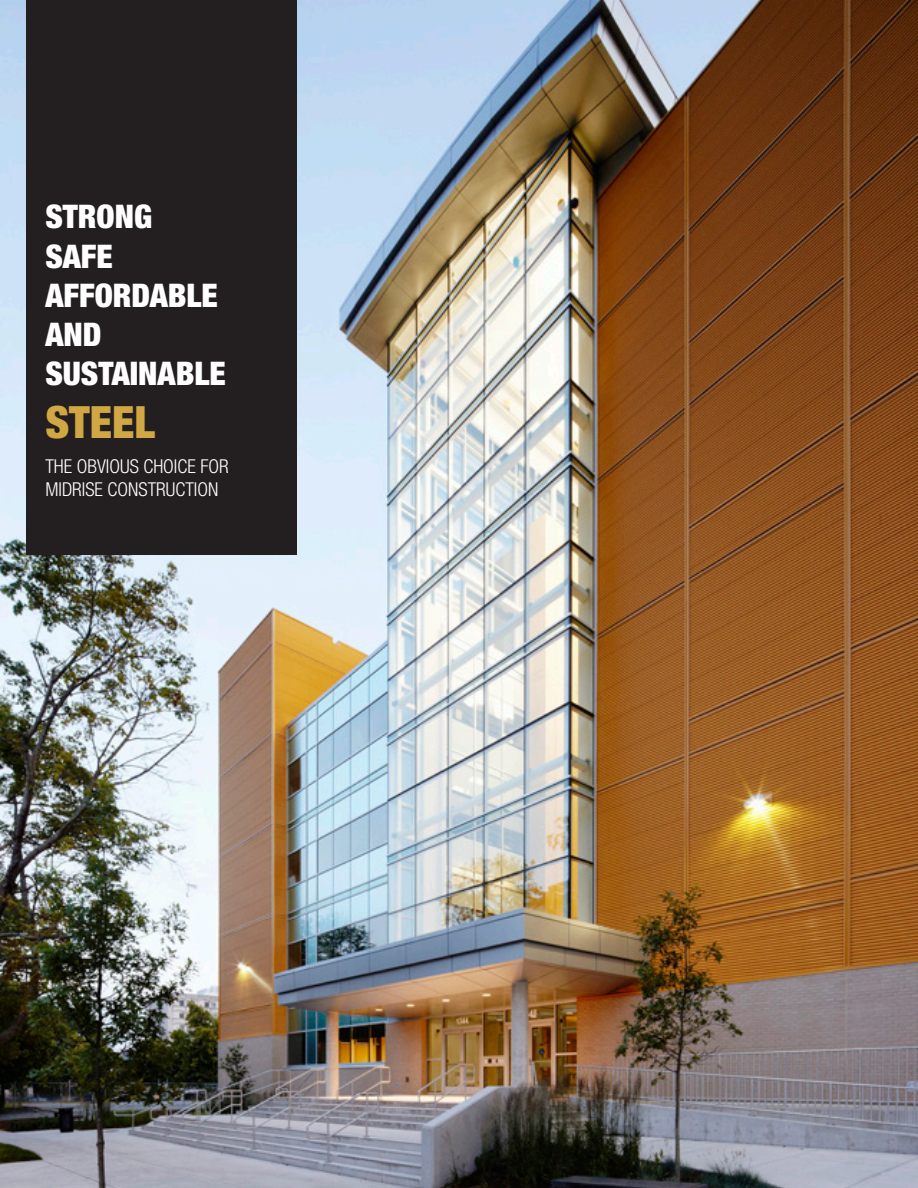
<style>
.page{position:relative;width:918px;height:1188px;background:#fff}
.page>*{position:absolute;margin:0;border:0;box-sizing:border-box;transform-origin:0 0}
.t1{font:900 condensed 44.55px "Helvetica Neue LT Std";color:#d1a743}
.t2{font:900 condensed 32.55px/39.2px "Helvetica Neue LT Std";color:#fff}
.t3{font:300 condensed 19.2px "Helvetica Neue LT Std";color:#fff}
</style>
<div class="page">
<img style="left:0;top:0;width:918px;height:1188px">
<div style="left:26px;top:0;width:271px;height:554px;background:#231f20"></div>
<p class="t2" style="left:45px;top:197px;width:108px">STRONG<br>SAFE</p>
<p class="t2" style="left:45px;top:275px;width:174px">AFFORDABLE</p>
<p class="t2" style="left:45px;top:314px;width:58px">AND</p>
<p class="t2" style="left:45px;top:353px;width:182px">SUSTAINABLE</p>
<p class="t1" style="left:45px;top:395px;width:111px">STEEL</p>
<p class="t3" style="left:45px;top:455px;width:185px">THE OBVIOUS CHOICE FOR</p>
<p class="t3" style="left:45px;top:478px;width:174px">MIDRISE CONSTRUCTION</p>
</div>
